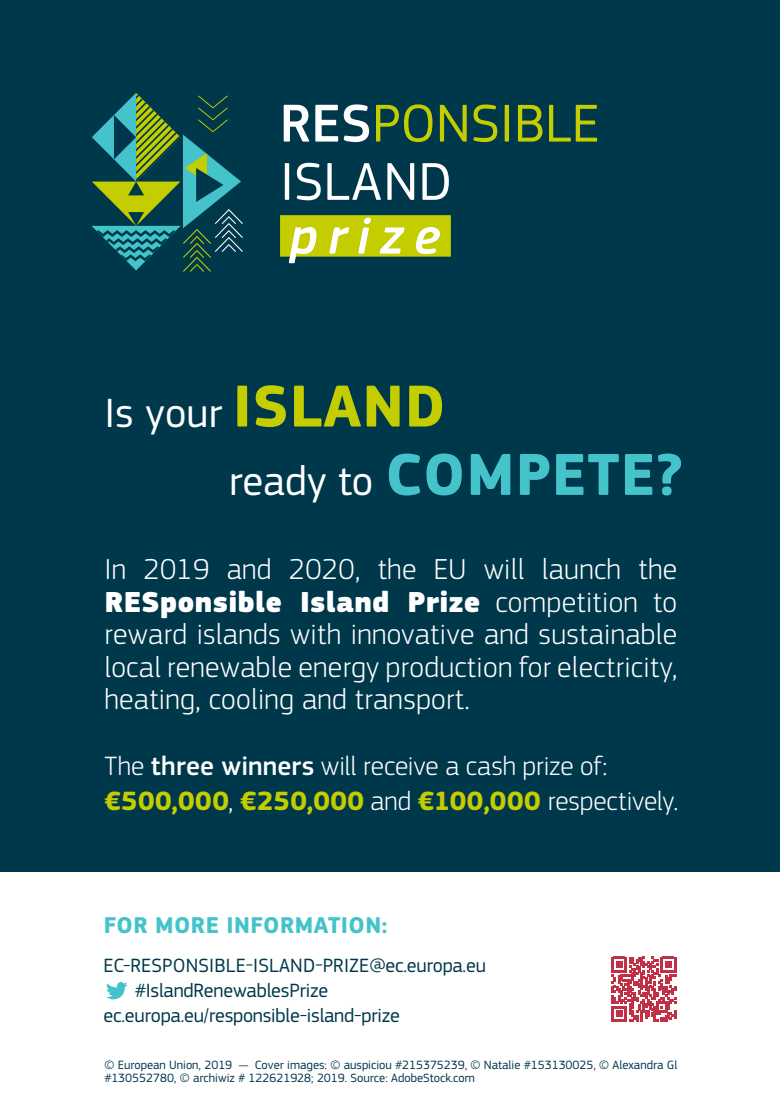
<style>
.page{position:relative;width:780px;height:1099px;background:#fff}
.page>*{position:absolute;margin:0;border:0;box-sizing:border-box;transform-origin:0 0}
.t1{font:700 61.5px "EC Square Sans Pro";letter-spacing:.02em;color:#44c3cb}
.t2{font:42.5px "EC Square Sans Pro";color:#fff}
.t3{font:300 30px/32.5px "EC Square Sans Pro";letter-spacing:.01em;color:#fff;text-align:justify}
.t4{font:900 30px "EC Square Sans Pro Extra";letter-spacing:.01em;color:#fff}
.t5{font:300 27.5px/35.5px "EC Square Sans Pro";letter-spacing:-.005em;color:#fff}
.t6{font:700 23.75px "EC Square Sans Pro";letter-spacing:.02em;color:#44c3cb}
.t7{font:20px "EC Square Sans Pro";letter-spacing:-.01em;color:#00384b}
.t8{font:20px "EC Square Sans Pro";letter-spacing:.01em;color:#00384b}
.t9{font:12.5px/12.5px "EC Square Sans Pro";color:#00374d}
.s1{font-weight:700;font-size:61.5px;color:#c3cd00}
.s2{font-weight:400;font-size:42.5px;color:#fff}
.s3{font-family:"EC Square Sans Pro";font-weight:300}
.s4{font-weight:500}
.s5{font-weight:700;color:#c3cd00}
</style>
<div class="page">
<div style="left:0;top:0;width:780px;height:1098px;background:#00384b"></div>
<div style="left:0;top:872px;width:780px;height:226px;background:#fff"></div>
<svg style="left:92px;top:93px;width:151px;height:179px"></svg>
<div style="left:280px;top:215px;width:171px;height:42px;background:#c3cd00"></div>
<svg style="left:284px;top:105px;width:25px;height:37px"></svg>
<svg style="left:315px;top:104px;width:54px;height:38px"></svg>
<svg style="left:376px;top:104px;width:56px;height:38px"></svg>
<svg style="left:440px;top:105px;width:26px;height:37px"></svg>
<svg style="left:473px;top:104px;width:24px;height:38px"></svg>
<div style="left:504px;top:105px;width:5px;height:37px;background:#c3cd00"></div>
<svg style="left:518px;top:105px;width:24px;height:37px"></svg>
<svg style="left:549px;top:105px;width:48px;height:37px"></svg>
<hr style="left:285px;top:163px;width:4px;height:37px;background:#fff">
<svg style="left:297px;top:163px;width:24px;height:37px"></svg>
<svg style="left:327px;top:163px;width:54px;height:37px"></svg>
<svg style="left:387px;top:163px;width:27px;height:37px"></svg>
<svg style="left:422px;top:163px;width:27px;height:37px"></svg>
<svg style="left:289px;top:227px;width:27px;height:36px"></svg>
<svg style="left:329px;top:227px;width:19px;height:26px"></svg>
<svg style="left:358px;top:218px;width:12px;height:35px"></svg>
<svg style="left:380px;top:228px;width:24px;height:25px"></svg>
<svg style="left:416px;top:227px;width:24px;height:27px"></svg>
<svg style="left:106px;top:982px;width:21px;height:17px"></svg>
<svg style="left:611px;top:956px;width:65px;height:65px"></svg>
<h2 class="t2" style="left:104px;top:388px;width:342px">Is your <span class="s1">ISLAND</span></h2>
<h1 class="t1" style="left:228px;top:438px;width:456px"><span class="s2">ready to</span> COMPETE?</h1>
<p class="t3" style="left:104px;top:552px;width:574px">In 2019 and 2020, the EU will launch the</p>
<p class="t4" style="left:104px;top:583px;width:574px">RESponsible Island Prize <span class="s3">competition to</span></p>
<p class="t3" style="left:104px;top:617px;width:574px">reward islands with innovative and sustainable local renewable energy production for electricity, heating, cooling and transport.</p>
<p class="t5" style="left:104px;top:747px;width:575px">The <span class="s4">three winners</span> will receive a cash prize of: <span class="s5">€500,000</span>, <span class="s5">€250,000</span> and <span class="s5">€100,000</span> respectively.</p>
<p class="t6" style="left:104px;top:910px;width:285px">FOR MORE INFORMATION:</p>
<p class="t8" style="left:104px;top:953px;width:384px">EC-RESPONSIBLE-ISLAND-PRIZE@ec.europa.eu</p>
<p class="t7" style="left:135px;top:978px;width:195px">#IslandRenewablesPrize</p>
<p class="t7" style="left:104px;top:1003px;width:298px">ec.europa.eu/responsible-island-prize</p>
<p class="t9" style="left:104px;top:1058px;width:574px">© European Union, 2019 — Cover images: © auspiciou #215375239, © Natalie #153130025, © Alexandra Gl #130552780, © archiwiz # 122621928; 2019. Source: AdobeStock.com</p>
</div>
